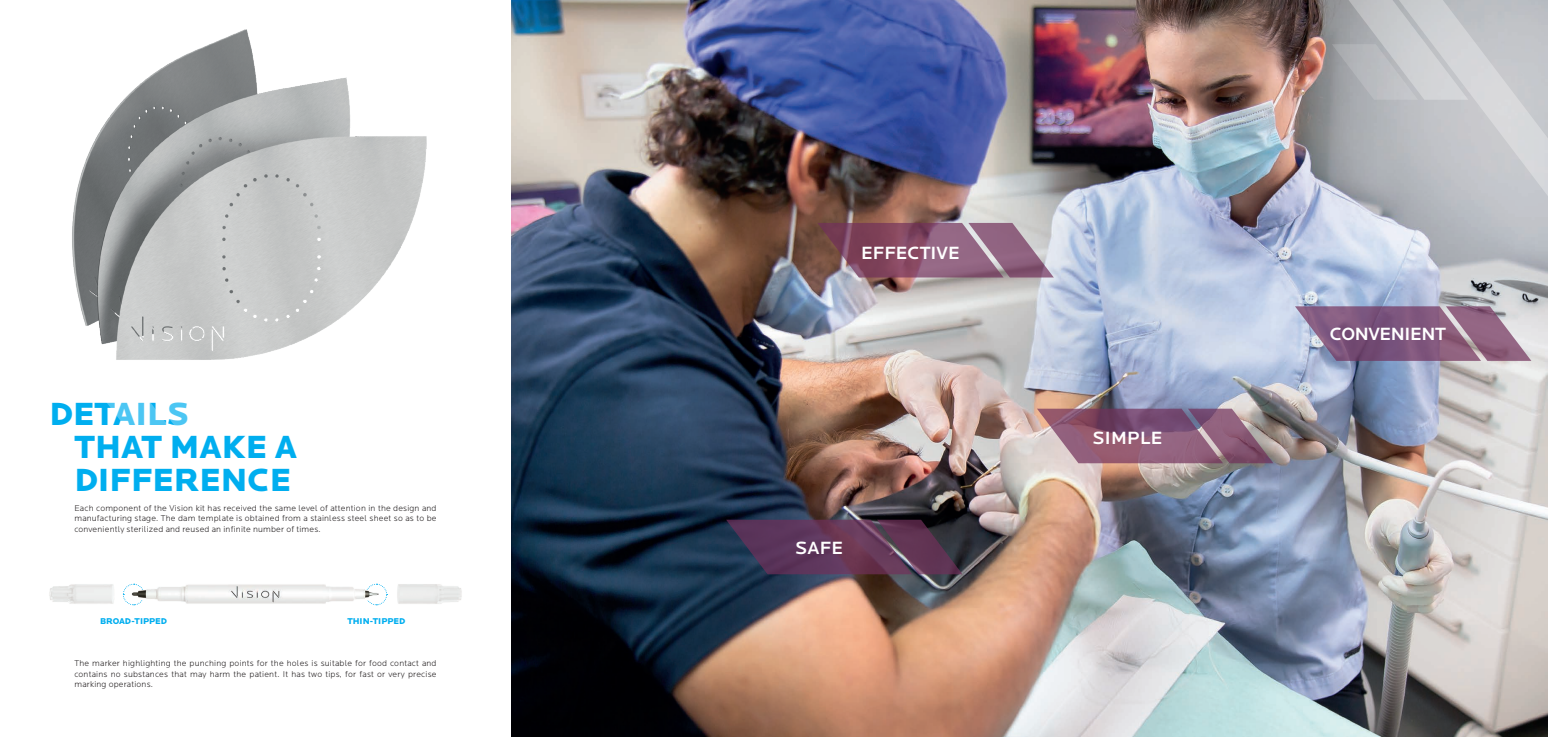
<style>
.page{position:relative;width:1548px;height:737px;background:#fff}
.page>*{position:absolute;margin:0;border:0;box-sizing:border-box;transform-origin:0 0}
.t1{font:900 33.25px/33.2px "Locator";color:#00aeef}
.t2{font:500 18.38px "Locator";color:#fff}
.t3{font:500 18.38px "Locator";letter-spacing:-.02em;color:#fff}
.t4{font:300 8.75px/10.5px "Locator";letter-spacing:.02em;color:#231f20;text-align:justify}
.t5{font:900 8.75px "Locator";color:#00aeef}
</style>
<div class="page">
<img style="left:511px;top:0;width:1037px;height:737px">
<img style="left:49px;top:583px;width:413px;height:23px">
<img style="left:72px;top:29px;width:355px;height:331px">
<svg style="left:817px;top:223px;width:237px;height:54px"></svg>
<svg style="left:726px;top:519px;width:236px;height:55px"></svg>
<svg style="left:1037px;top:408px;width:236px;height:55px"></svg>
<svg style="left:1295px;top:306px;width:236px;height:55px"></svg>
<svg style="left:1332px;top:0;width:216px;height:236px"></svg>
<h1 class="t1" style="left:74px;top:397px;width:224px;text-indent:-25px">DETAILS<br>THAT MAKE A<br>DIFFERENCE</h1>
<p class="t4" style="left:74px;top:503px;width:364px">Each component of the Vision kit has received the same level of attention in the design and manufacturing stage. The dam template is obtained from a stainless steel sheet so as to be conveniently sterilized and reused an infinite number of times.</p>
<p class="t5" style="left:100px;top:616px;width:68px">BROAD-TIPPED</p>
<p class="t5" style="left:347px;top:616px;width:59px">THIN-TIPPED</p>
<p class="t4" style="left:74px;top:658px;width:364px">The marker highlighting the punching points for the holes is suitable for food contact and contains no substances that may harm the patient. It has two tips, for fast or very precise marking operations.</p>
<h2 class="t2" style="left:861px;top:242px;width:100px">EFFECTIVE</h2>
<h2 class="t2" style="left:795px;top:537px;width:50px">SAFE</h2>
<h2 class="t2" style="left:1092px;top:427px;width:71px">SIMPLE</h2>
<h2 class="t3" style="left:1330px;top:324px;width:118px">CONVENIENT</h2>
</div>
